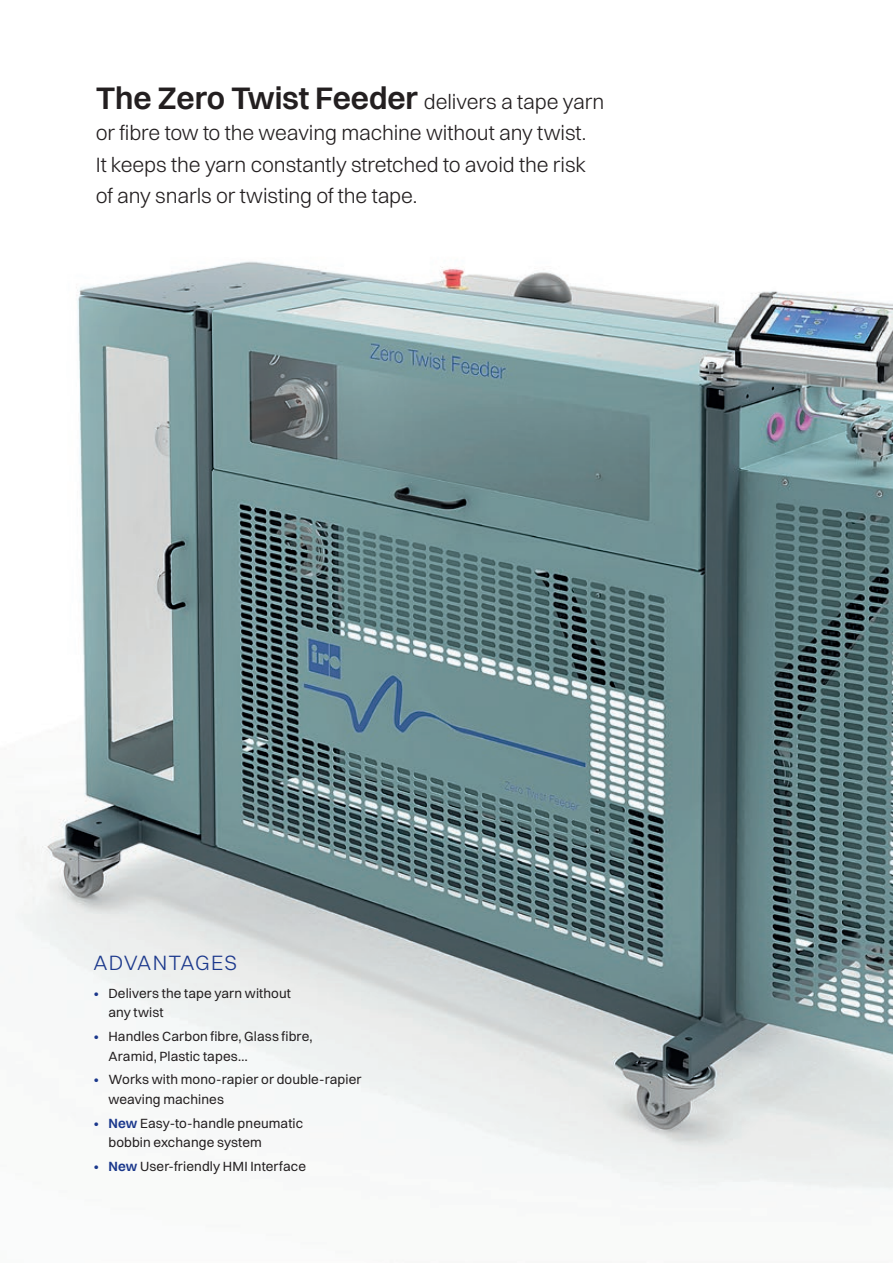
<style>
.page{position:relative;width:893px;height:1263px;background:#fff}
.page>*{position:absolute;margin:0;border:0;box-sizing:border-box;transform-origin:0 0}
.t1{font:600 31.5px "Switzer";letter-spacing:-.005em;color:#231f20}
.t2{font:300 21px/31.5px "Switzer";letter-spacing:-.005em;color:#231f20;text-align:justify}
.t3{font:300 21px "Switzer";letter-spacing:.06em;color:#1b388c}
.t4{font:13.5px/19.5px "Switzer";letter-spacing:.01em;color:#231f20}
.s1{font-weight:300;font-size:21px}
.s2{color:#1b388c}
.s3{font-weight:600;color:#1b388c}
</style>
<div class="page">
<img style="left:15px;top:261px;width:878px;height:930px">
<h1 class="t1" style="left:96px;top:78px;width:510px">The Zero Twist Feeder <span class="s1">delivers a tape yarn</span></h1>
<h2 class="t2" style="left:96px;top:117px;width:492px">or fibre tow to the weaving machine without any twist.<br>It keeps the yarn constantly stretched to avoid the risk of any snarls or twisting of the tape.</h2>
<h2 class="t3" style="left:94px;top:950px;width:145px">ADVANTAGES</h2>
<p class="t4" style="left:108px;top:983px;width:184px;text-indent:-15px"><span class="s2">•</span> Delivers the tape yarn without any twist</p>
<p class="t4" style="left:108px;top:1026px;width:206px;text-indent:-15px"><span class="s2">•</span> Handles Carbon fibre, Glass fibre,<br>Aramid, Plastic tapes…</p>
<p class="t4" style="left:108px;top:1070px;width:255px;text-indent:-15px"><span class="s2">•</span> Works with mono-rapier or double-rapier weaving machines</p>
<p class="t4" style="left:108px;top:1113px;width:196px;text-indent:-15px"><span class="s2">•</span> <span class="s3">New</span> Easy-to-handle pneumatic bobbin exchange system</p>
<p class="t4" style="left:94px;top:1156px;width:214px"><span class="s2">•</span> <span class="s3">New</span> User-friendly HMI Interface</p>
</div>
